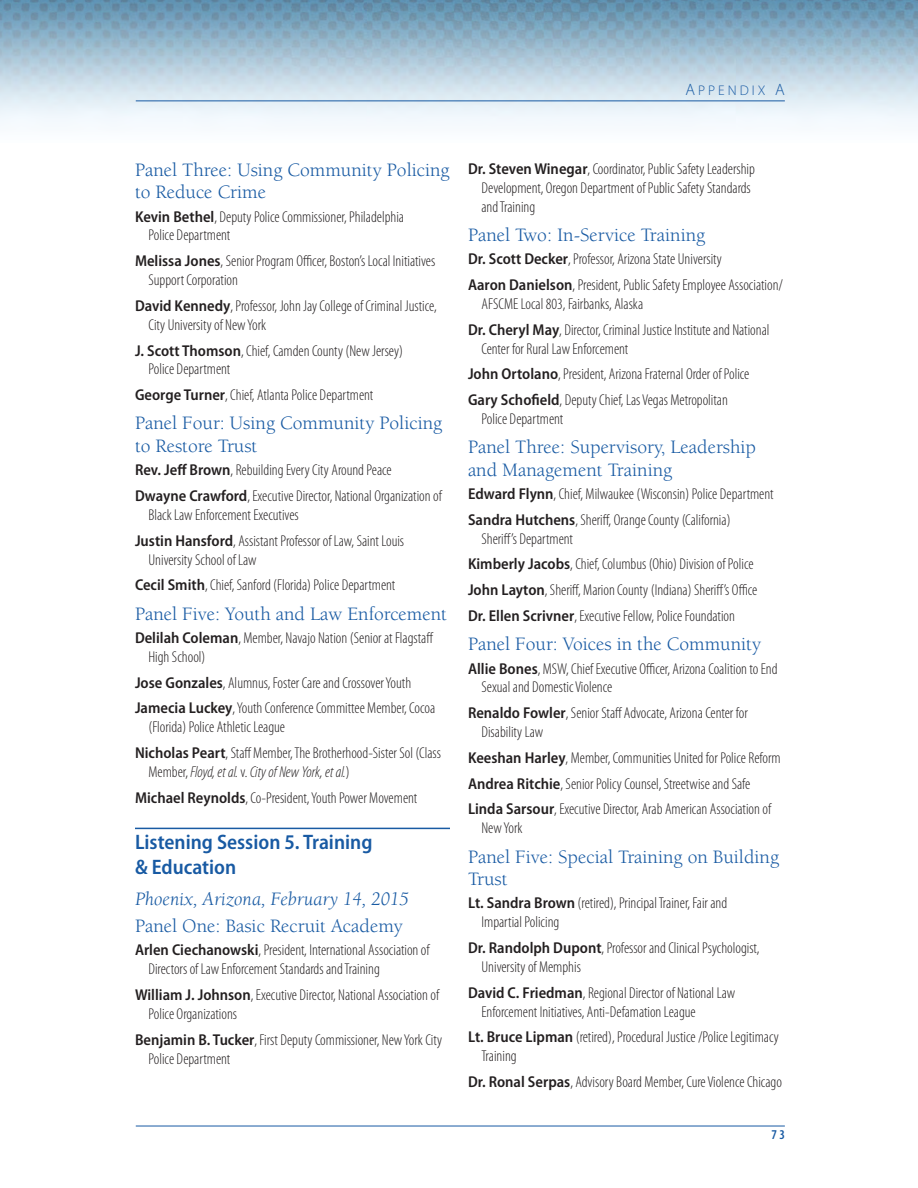
<style>
.page{position:relative;width:918px;height:1188px;background:#fff}
.page>*{position:absolute;margin:0;border:0;box-sizing:border-box;transform-origin:0 0}
.t1{font:600 semi-condensed 21px/24.2px "Myriad Pro";color:#185aa3}
.Heading_4{font:19.5px/22.5px "Berkeley Std";color:#185aa3}
.AppenA__Session_Loca{font:italic 19.5px "Berkeley Std";color:#185aa3}
.Attendees{font:300 condensed 15.75px/18.9px "Myriad Pro";color:#231f20}
.t2{font:14.1px "Myriad Pro Light SC850";letter-spacing:.215em;color:#185aa3}
.t3{font:13.5px "Myriad Pro Semibold Cond SC850";color:#185aa3}
.s1{font-size:16.5px}
.s2{font-weight:600;font-stretch:semi-condensed}
.s3{font-style:italic}
</style>
<div class="page">
<img style="left:0;top:0;width:918px;height:124px">
<hr style="left:136px;top:1126px;width:649px;height:1px;background:#185aa3">
<hr style="left:136px;top:100px;width:649px;height:1px;background:#185aa3">
<hr style="left:135px;top:828px;width:315px;height:1px;background:#185aa3">
<p class="t2" style="left:686px;top:81px;width:100px"><span class="s1">A</span>PPENDIX <span class="s1">A</span></p>
<p class="Heading_4" style="left:135px;top:159px;width:316px">Panel Three: Using Community Policing to Reduce Crime</p>
<p class="Attendees" style="left:148px;top:207px;width:257px;text-indent:-13px"><span class="s2">Kevin Bethel</span>, Deputy Police Commissioner, Philadelphia<br>Police Department</p>
<p class="Attendees" style="left:148px;top:251px;width:288px;text-indent:-13px"><span class="s2">Melissa Jones</span>, Senior Program Officer, Boston’s Local Initiatives<br>Support Corporation</p>
<p class="Attendees" style="left:148px;top:296px;width:290px;text-indent:-13px"><span class="s2">David Kennedy</span>, Professor, John Jay College of Criminal Justice,<br>City University of New York</p>
<p class="Attendees" style="left:148px;top:341px;width:256px;text-indent:-13px"><span class="s2">J. Scott Thomson</span>, Chief, Camden County (New Jersey)<br>Police Department</p>
<p class="Attendees" style="left:135px;top:385px;width:240px"><span class="s2">George Turner</span>, Chief, Atlanta Police Department</p>
<p class="Heading_4" style="left:135px;top:412px;width:309px">Panel Four: Using Community Policing to Restore Trust</p>
<p class="Attendees" style="left:135px;top:457px;width:308px;line-height:25.8px"><span class="s2">Rev. Jeff Brown</span>, Rebuilding Every City Around Peace<br><span class="s2">Dwayne Crawford</span>, Executive Director, National Organization of</p>
<p class="Attendees" style="left:135px;top:502px;width:271px;line-height:25.8px;text-indent:13px">Black Law Enforcement Executives<br><span class="s2">Justin Hansford</span>, Assistant Professor of Law, Saint Louis</p>
<p class="Attendees" style="left:135px;top:546px;width:262px;line-height:25.8px;text-indent:13px">University School of Law<br><span class="s2">Cecil Smith</span>, Chief, Sanford (Florida) Police Department</p>
<p class="Heading_4" style="left:135px;top:602px;width:314px">Panel Five: Youth and Law Enforcement</p>
<p class="Attendees" style="left:148px;top:628px;width:287px;text-indent:-13px"><span class="s2">Delilah Coleman</span>, Member, Navajo Nation (Senior at Flagstaff<br>High School)</p>
<p class="Attendees" style="left:135px;top:669px;width:302px;line-height:25.8px"><span class="s2">Jose Gonzales</span>, Alumnus, Foster Care and Crossover Youth<br><span class="s2">Jamecia Luckey</span>, Youth Conference Committee Member, Cocoa</p>
<p class="Attendees" style="left:135px;top:714px;width:308px;line-height:25.8px;text-indent:13px">(Florida) Police Athletic League<br><span class="s2">Nicholas Peart</span>, Staff Member, The Brotherhood-Sister Sol (Class</p>
<p class="Attendees" style="left:135px;top:759px;width:284px;line-height:25.8px;text-indent:13px">Member, <span class="s3">Floyd, et al.</span> v. <span class="s3">City of New York, et al.</span>)<br><span class="s2">Michael Reynolds</span>, Co-President, Youth Power Movement</p>
<h3 class="t1" style="left:135px;top:830px;width:239px">Listening Session 5. Training &amp; Education</h3>
<p class="AppenA__Session_Loca" style="left:135px;top:888px;width:275px">Phoenix, Arizona, February 14, 2015</p>
<p class="Heading_4" style="left:135px;top:915px;width:269px">Panel One: Basic Recruit Academy</p>
<p class="Attendees" style="left:148px;top:941px;width:283px;text-indent:-13px"><span class="s2">Arlen Ciechanowski</span>, President, International Association of<br>Directors of Law Enforcement Standards and Training</p>
<p class="Attendees" style="left:148px;top:985px;width:292px;text-indent:-13px"><span class="s2">William J. Johnson</span>, Executive Director, National Association of<br>Police Organizations</p>
<p class="Attendees" style="left:148px;top:1030px;width:295px;text-indent:-13px"><span class="s2">Benjamin B. Tucker</span>, First Deputy Commissioner, New York City<br>Police Department</p>
<p class="Attendees" style="left:482px;top:159px;width:275px;text-indent:-13px"><span class="s2">Dr. Steven Winegar</span>, Coordinator, Public Safety Leadership<br>Development, Oregon Department of Public Safety Standards and Training</p>
<p class="Heading_4" style="left:468px;top:224px;width:239px">Panel Two: In-Service Training</p>
<p class="Attendees" style="left:468px;top:246px;width:316px;line-height:25.8px"><span class="s2">Dr. Scott Decker</span>, Professor, Arizona State University<br><span class="s2">Aaron Danielson</span>, President, Public Safety Employee Association/</p>
<p class="Attendees" style="left:468px;top:291px;width:303px;line-height:25.8px;text-indent:13px">AFSCME Local 803, Fairbanks, Alaska<br><span class="s2">Dr. Cheryl May</span>, Director, Criminal Justice Institute and National</p>
<p class="Attendees" style="left:468px;top:335px;width:283px;line-height:25.8px;text-indent:13px">Center for Rural Law Enforcement<br><span class="s2">John Ortolano</span>, President, Arizona Fraternal Order of Police<br><span class="s2">Gary Schofield</span>, Deputy Chief, Las Vegas Metropolitan</p>
<p class="Attendees" style="left:481px;top:409px;width:83px">Police Department</p>
<p class="Heading_4" style="left:468px;top:436px;width:290px">Panel Three: Supervisory, Leadership and Management Training</p>
<p class="Attendees" style="left:468px;top:481px;width:307px;line-height:25.8px"><span class="s2">Edward Flynn</span>, Chief, Milwaukee (Wisconsin) Police Department<br><span class="s2">Sandra Hutchens</span>, Sheriff, Orange County (California)</p>
<p class="Attendees" style="left:468px;top:526px;width:291px;line-height:25.8px;text-indent:13px">Sheriff’s Department<br><span class="s2">Kimberly Jacobs</span>, Chief, Columbus (Ohio) Division of Police <span class="s2">John Layton</span>, Sheriff, Marion County (Indiana) Sheriff’s Office <span class="s2">Dr. Ellen Scrivner</span>, Executive Fellow, Police Foundation</p>
<p class="Heading_4" style="left:468px;top:633px;width:295px">Panel Four: Voices in the Community</p>
<p class="Attendees" style="left:481px;top:659px;width:298px;text-indent:-13px"><span class="s2">Allie Bones</span>, MSW, Chief Executive Officer, Arizona Coalition to End<br>Sexual and Domestic Violence</p>
<p class="Attendees" style="left:481px;top:704px;width:268px;text-indent:-13px"><span class="s2">Renaldo Fowler</span>, Senior Staff Advocate, Arizona Center for<br>Disability Law</p>
<p class="Attendees" style="left:468px;top:745px;width:314px;line-height:25.8px"><span class="s2">Keeshan Harley</span>, Member, Communities United for Police Reform<br><span class="s2">Andrea Ritchie</span>, Senior Policy Counsel, Streetwise and Safe<br><span class="s2">Linda Sarsour</span>, Executive Director, Arab American Association of</p>
<p class="Attendees" style="left:481px;top:819px;width:43px">New York</p>
<p class="Heading_4" style="left:468px;top:846px;width:313px">Panel Five: Special Training on Building<br>Trust</p>
<p class="Attendees" style="left:481px;top:894px;width:247px;text-indent:-13px"><span class="s2">Lt. Sandra Brown</span> (retired), Principal Trainer, Fair and<br>Impartial Policing</p>
<p class="Attendees" style="left:481px;top:938px;width:280px;text-indent:-13px"><span class="s2">Dr. Randolph Dupont</span>, Professor and Clinical Psychologist,<br>University of Memphis</p>
<p class="Attendees" style="left:481px;top:983px;width:255px;text-indent:-13px"><span class="s2">David C. Friedman</span>, Regional Director of National Law<br>Enforcement Initiatives, Anti-Defamation League</p>
<p class="Attendees" style="left:481px;top:1028px;width:299px;text-indent:-13px"><span class="s2">Lt. Bruce Lipman</span> (retired), Procedural Justice /Police Legitimacy<br>Training</p>
<p class="Attendees" style="left:468px;top:1072px;width:316px"><span class="s2">Dr. Ronal Serpas</span>, Advisory Board Member, Cure Violence Chicago</p>
<p class="t3" style="left:771px;top:1126px;width:15px">73</p>
</div>
